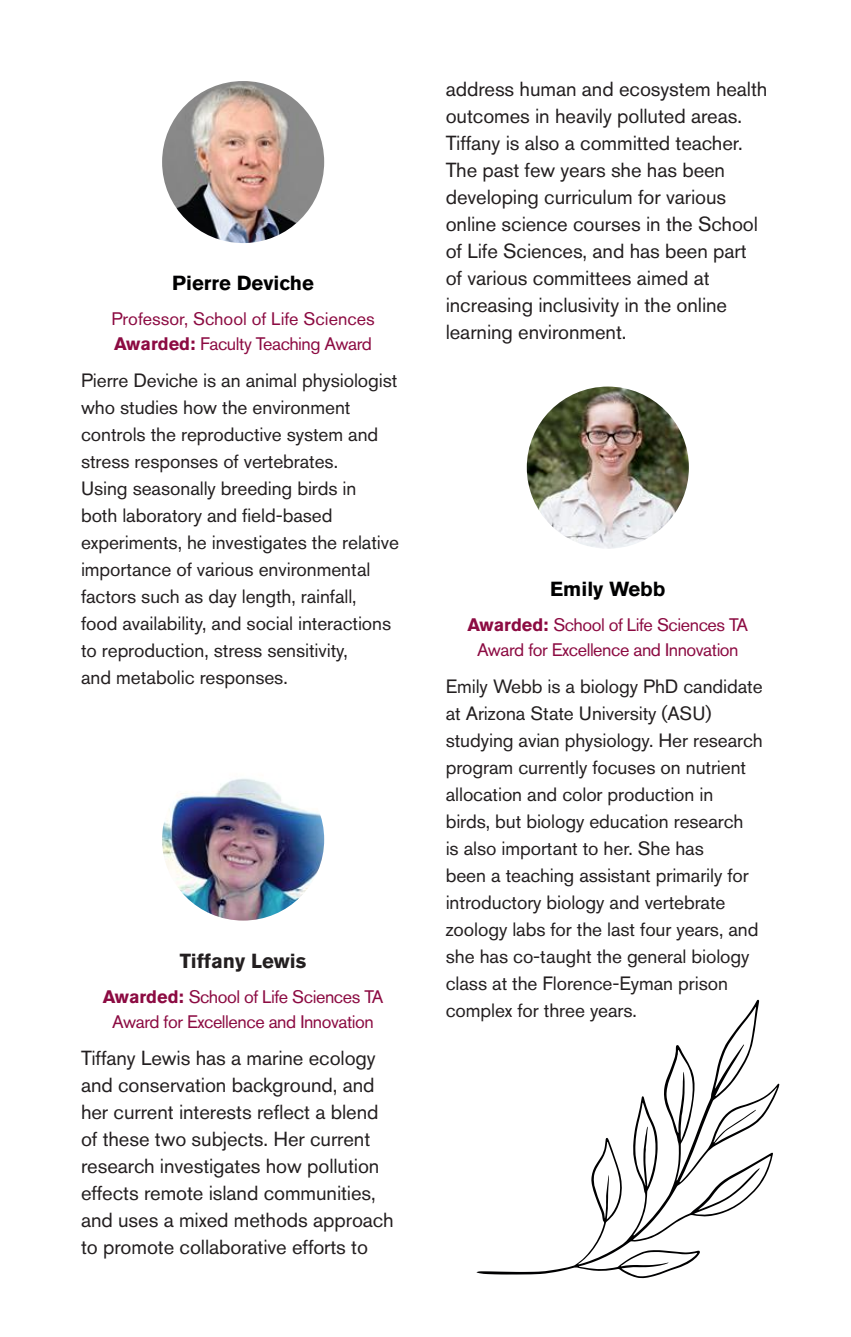
<style>
.page{position:relative;width:851px;height:1337px;background:#fff}
.page>*{position:absolute;margin:0;border:0;box-sizing:border-box;transform-origin:0 0}
._05_bio_text_copy{font:20.25px/27px "Akzidenz Grotesk Std";letter-spacing:-.005em;color:#231f20}
._05_bio_text{font:700 20.25px "Akzidenz Grotesk Std";color:#000001}
._05_bio_text-2{font:700 20.25px "Akzidenz Grotesk Std";color:#231f20}
._05_bio_text_copy-2{font:19.12px/27px "Akzidenz Grotesk Std";letter-spacing:-.005em;color:#231f20}
._04_awarded{font:19.12px/27px "Akzidenz Grotesk Std";letter-spacing:-.005em;color:#231f20}
._04_awarded-2{font:18px/24.8px "Akzidenz Grotesk Std";letter-spacing:-.025em;color:#8c0b42;text-align:center}
._04_awarded-3{font:18px "Akzidenz Grotesk Std";color:#8c0b42}
.s1{font-weight:700}
</style>
<div class="page">
<img style="left:162px;top:81px;width:162px;height:162px;border-radius:81px">
<img style="left:162px;top:758px;width:162px;height:162px;border-radius:81px">
<img style="left:526px;top:386px;width:162px;height:162px;border-radius:81px">
<svg style="left:476px;top:999px;width:303px;height:279px"></svg>
<p class="_05_bio_text" style="left:172px;top:271px;width:143px">Pierre Deviche</p>
<p class="_04_awarded-3" style="left:111px;top:308px;width:265px">Professor, School of Life Sciences</p>
<p class="_04_awarded-2" style="left:114px;top:331px;width:259px"><span class="s1">Awarded:</span> Faculty Teaching Award</p>
<p class="_04_awarded" style="left:81px;top:367px;width:319px">Pierre Deviche is an animal physiologist who studies how the environment controls the reproductive system and stress responses of vertebrates.<br>Using seasonally breeding birds in<br>both laboratory and field-based experiments, he investigates the relative importance of various environmental factors such as day length, rainfall,<br>food availability, and social interactions to reproduction, stress sensitivity,<br>and metabolic responses.</p>
<p class="_05_bio_text-2" style="left:180px;top:949px;width:128px">Tiffany Lewis</p>
<p class="_04_awarded-2" style="left:103px;top:984px;width:282px"><span class="s1">Awarded:</span> School of Life Sciences TA<br>Award for Excellence and Innovation</p>
<p class="_05_bio_text_copy" style="left:81px;top:1044px;width:314px">Tiffany Lewis has a marine ecology and conservation background, and her current interests reflect a blend of these two subjects. Her current research investigates how pollution effects remote island communities, and uses a mixed methods approach to promote collaborative efforts to</p>
<p class="_05_bio_text_copy" style="left:446px;top:75px;width:323px">address human and ecosystem health outcomes in heavily polluted areas.<br>Tiffany is also a committed teacher.<br>The past few years she has been developing curriculum for various online science courses in the School of Life Sciences, and has been part of various committees aimed at increasing inclusivity in the online learning environment.</p>
<p class="_05_bio_text" style="left:550px;top:577px;width:117px">Emily Webb</p>
<p class="_04_awarded-2" style="left:467px;top:612px;width:282px"><span class="s1">Awarded:</span> School of Life Sciences TA<br>Award for Excellence and Innovation</p>
<p class="_05_bio_text_copy-2" style="left:446px;top:672px;width:318px">Emily Webb is a biology PhD candidate at Arizona State University (ASU) studying avian physiology. Her research program currently focuses on nutrient allocation and color production in<br>birds, but biology education research<br>is also important to her. She has<br>been a teaching assistant primarily for introductory biology and vertebrate zoology labs for the last four years, and she has co-taught the general biology class at the Florence-Eyman prison complex for three years.</p>
</div>
